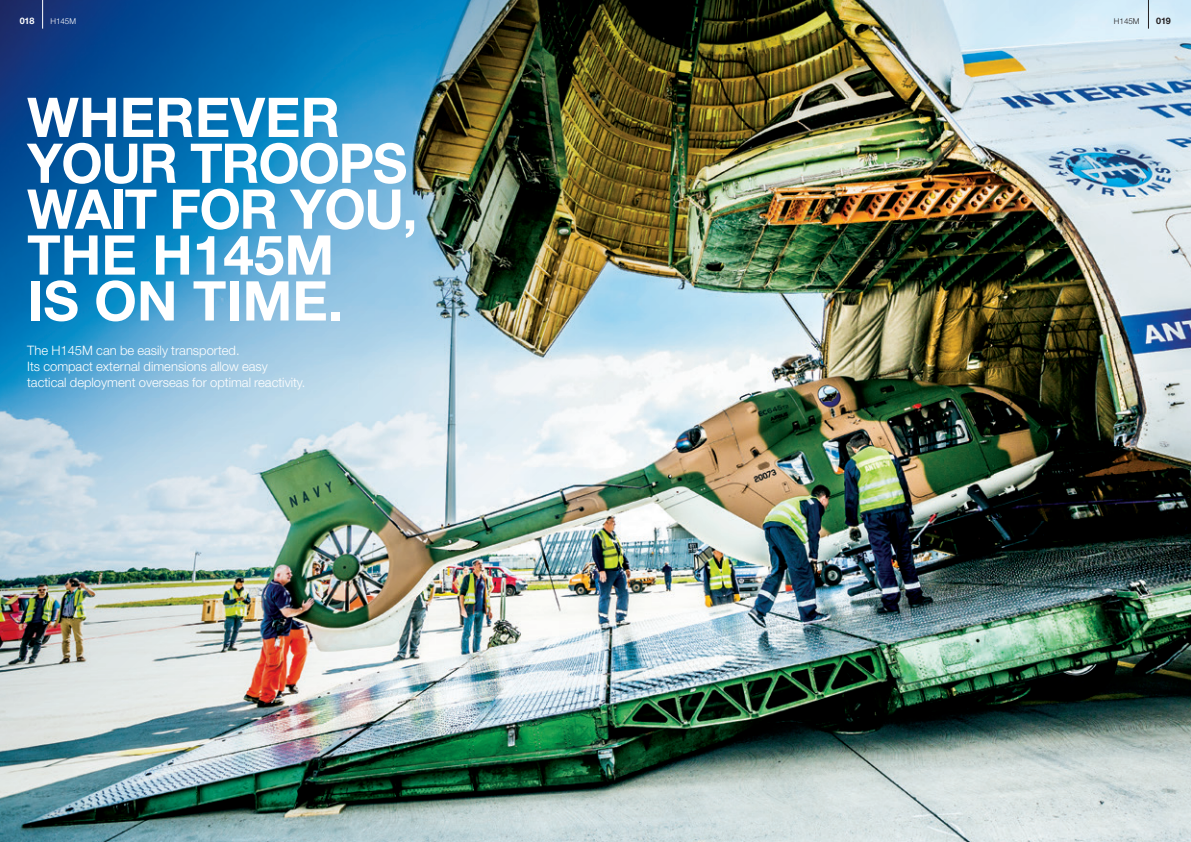
<style>
.page{position:relative;width:1191px;height:842px;background:#fff}
.page>*{position:absolute;margin:0;border:0;box-sizing:border-box;transform-origin:0 0}
.t1{font:700 54.9px/45.9px "Helvetica Neue LT Std";color:#fff}
.t2{font:300 13px/15.6px "Helvetica Neue LT Std";color:#fff}
.t3{font:700 9px "Helvetica Neue LT Std";color:#fff}
.t4{font:700 9px "Helvetica Neue LT Std";color:#231f20}
.t5{font:300 8px "Helvetica Neue LT Std";color:#fff}
.t6{font:300 8px "Helvetica Neue LT Std";color:#231f20}
</style>
<div class="page">
<img style="left:0;top:0;width:1191px;height:842px">
<svg style="left:1148px;top:0;width:1px;height:29px"></svg>
<svg style="left:42px;top:0;width:1px;height:29px"></svg>
<p class="t3" style="left:20px;top:16px;width:16px">018</p>
<p class="t5" style="left:50px;top:17px;width:27px">H145M</p>
<p class="t6" style="left:1114px;top:17px;width:27px">H145M</p>
<p class="t4" style="left:1156px;top:16px;width:16px">019</p>
<h1 class="t1" style="left:27px;top:93px;width:392px">WHEREVER<br>YOUR TROOPS<br>WAIT FOR YOU,<br>THE H145M<br>IS ON TIME.</h1>
<p class="t2" style="left:27px;top:343px;width:280px">The H145M can be easily transported.<br>Its compact external dimensions allow easy tactical deployment overseas for optimal reactivity.</p>
</div>
